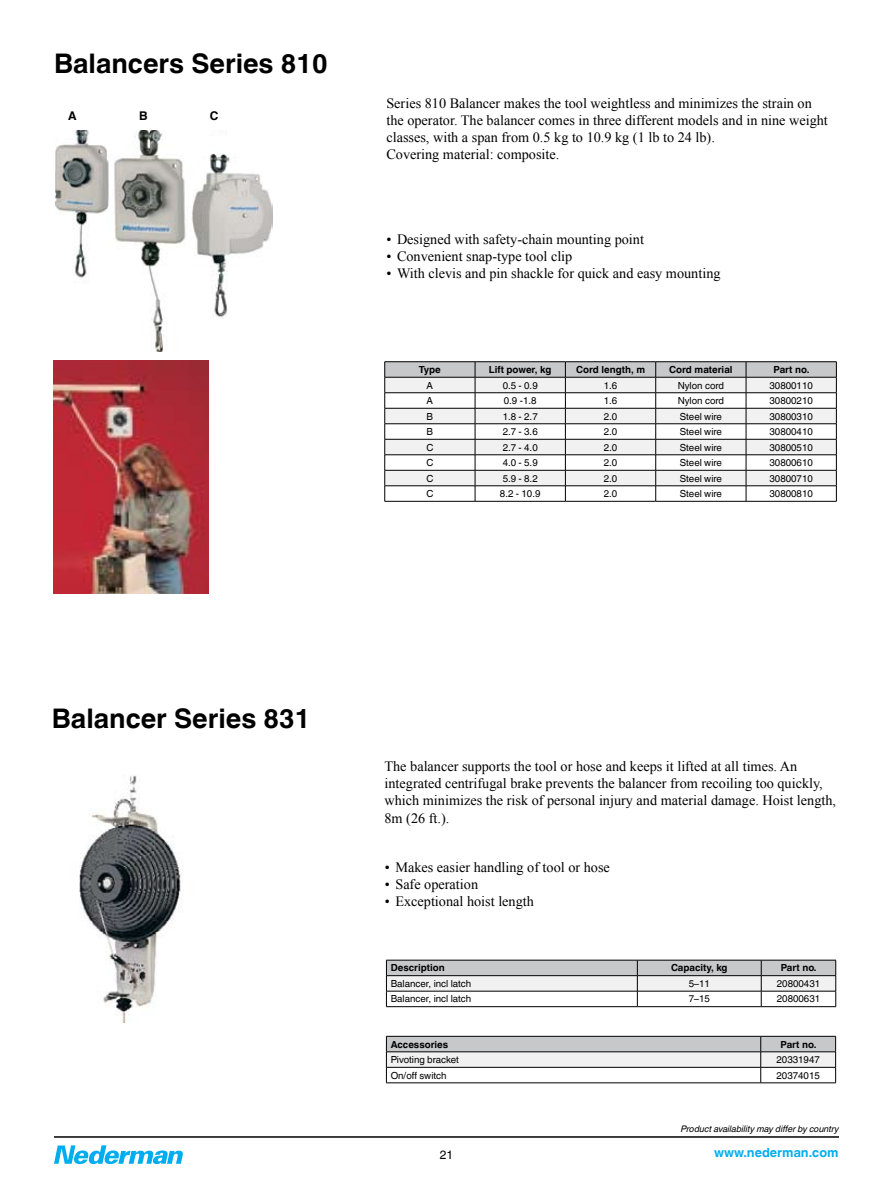
<style>
.page{position:relative;width:893px;height:1191px;background:#fff}
.page>*{position:absolute;margin:0;border:0;box-sizing:border-box;transform-origin:0 0}
.t1{font:700 27px "Helvetica Linotype";color:#000}
.t2{font:14.25px/17.1px "Times New Roman WGL";color:#000}
.t3{font:700 12.75px "Helvetica Linotype";color:#00aeef}
.t4{font:700 12px "Helvetica Linotype";color:#000}
.t5{font:12px "Helvetica Linotype";color:#000}
.t6{font:9.75px "Helvetica Linotype";color:#000}
.t7{font:700 9.75px "Helvetica Linotype";color:#000}
.t8{font:italic 9px "Helvetica Linotype";color:#000}
</style>
<div class="page">
<svg style="left:54px;top:1145px;width:129px;height:19px"></svg>
<hr style="left:54px;top:1136px;width:785px;height:1px;background:#000">
<img style="left:56px;top:131px;width:217px;height:221px">
<img style="left:79px;top:775px;width:102px;height:247px">
<img style="left:53px;top:361px;width:155px;height:232px">
<hr style="left:386px;top:1006px;width:251px;height:1px;background:#000">
<hr style="left:637px;top:1006px;width:124px;height:1px;background:#000">
<hr style="left:761px;top:1006px;width:75px;height:1px;background:#000">
<svg style="left:386px;top:960px;width:450px;height:46px"></svg>
<hr style="left:386px;top:975px;width:251px;height:1px;background:#000">
<hr style="left:637px;top:975px;width:124px;height:1px;background:#000">
<hr style="left:761px;top:975px;width:75px;height:1px;background:#000">
<hr style="left:386px;top:1082px;width:375px;height:1px;background:#000">
<hr style="left:761px;top:1082px;width:75px;height:1px;background:#000">
<svg style="left:386px;top:1036px;width:450px;height:46px"></svg>
<hr style="left:386px;top:1051px;width:375px;height:1px;background:#000">
<hr style="left:761px;top:1051px;width:75px;height:1px;background:#000">
<hr style="left:385px;top:501px;width:90px;height:1px;background:#000">
<hr style="left:475px;top:501px;width:90px;height:1px;background:#000">
<hr style="left:565px;top:501px;width:91px;height:1px;background:#000">
<hr style="left:656px;top:501px;width:90px;height:1px;background:#000">
<hr style="left:746px;top:501px;width:91px;height:1px;background:#000">
<hr style="left:385px;top:361px;width:90px;height:1px;background:#000">
<hr style="left:475px;top:361px;width:90px;height:1px;background:#000">
<hr style="left:565px;top:361px;width:91px;height:1px;background:#000">
<hr style="left:656px;top:361px;width:90px;height:1px;background:#000">
<hr style="left:746px;top:361px;width:91px;height:1px;background:#000">
<svg style="left:384px;top:362px;width:453px;height:139px"></svg>
<hr style="left:385px;top:377px;width:90px;height:1px;background:#000">
<hr style="left:475px;top:377px;width:90px;height:1px;background:#000">
<hr style="left:565px;top:377px;width:91px;height:1px;background:#000">
<hr style="left:656px;top:377px;width:90px;height:1px;background:#000">
<hr style="left:746px;top:377px;width:91px;height:1px;background:#000">
<h1 class="t1" style="left:54px;top:48px;width:275px">Balancers Series 810</h1>
<p class="t4" style="left:68px;top:109px;width:10px">A</p>
<p class="t4" style="left:139px;top:109px;width:10px">B</p>
<p class="t4" style="left:210px;top:109px;width:10px">C</p>
<p class="t2" style="left:386px;top:94px;width:443px">Series 810 Balancer makes the tool weightless and minimizes the strain on the operator. The balancer comes in three different models and in nine weight classes, with a span from 0.5 kg to 10.9 kg (1 lb to 24 lb).<br>Covering material: composite.</p>
<p class="t2" style="left:386px;top:230px;width:259px">• Designed with safety-chain mounting point</p>
<p class="t2" style="left:386px;top:247px;width:187px">• Convenient snap-type tool clip</p>
<p class="t2" style="left:386px;top:264px;width:336px">• With clevis and pin shackle for quick and easy mounting</p>
<p class="t7" style="left:419px;top:364px;width:23px">Type</p>
<p class="t7" style="left:489px;top:364px;width:64px">Lift power, kg</p>
<p class="t7" style="left:576px;top:364px;width:70px">Cord length, m</p>
<p class="t7" style="left:669px;top:364px;width:65px">Cord material</p>
<p class="t7" style="left:774px;top:364px;width:37px">Part no.</p>
<p class="t6" style="left:427px;top:379px;width:8px">A</p>
<p class="t6" style="left:503px;top:379px;width:37px">0.5 - 0.9</p>
<p class="t6" style="left:604px;top:379px;width:15px">1.6</p>
<p class="t6" style="left:678px;top:379px;width:48px">Nylon cord</p>
<p class="t6" style="left:769px;top:379px;width:45px">30800110</p>
<p class="t6" style="left:427px;top:395px;width:8px">A</p>
<p class="t6" style="left:504px;top:395px;width:34px">0.9 -1.8</p>
<p class="t6" style="left:604px;top:395px;width:15px">1.6</p>
<p class="t6" style="left:678px;top:395px;width:48px">Nylon cord</p>
<p class="t6" style="left:769px;top:395px;width:45px">30800210</p>
<p class="t6" style="left:427px;top:410px;width:8px">B</p>
<p class="t6" style="left:503px;top:410px;width:37px">1.8 - 2.7</p>
<p class="t6" style="left:604px;top:410px;width:15px">2.0</p>
<p class="t6" style="left:680px;top:410px;width:44px">Steel wire</p>
<p class="t6" style="left:769px;top:410px;width:45px">30800310</p>
<p class="t6" style="left:427px;top:426px;width:8px">B</p>
<p class="t6" style="left:503px;top:426px;width:37px">2.7 - 3.6</p>
<p class="t6" style="left:604px;top:426px;width:15px">2.0</p>
<p class="t6" style="left:680px;top:426px;width:44px">Steel wire</p>
<p class="t6" style="left:769px;top:426px;width:45px">30800410</p>
<p class="t6" style="left:426px;top:441px;width:9px">C</p>
<p class="t6" style="left:503px;top:441px;width:37px">2.7 - 4.0</p>
<p class="t6" style="left:604px;top:441px;width:15px">2.0</p>
<p class="t6" style="left:680px;top:441px;width:44px">Steel wire</p>
<p class="t6" style="left:769px;top:441px;width:45px">30800510</p>
<p class="t6" style="left:426px;top:457px;width:9px">C</p>
<p class="t6" style="left:503px;top:457px;width:37px">4.0 - 5.9</p>
<p class="t6" style="left:604px;top:457px;width:15px">2.0</p>
<p class="t6" style="left:680px;top:457px;width:44px">Steel wire</p>
<p class="t6" style="left:769px;top:457px;width:45px">30800610</p>
<p class="t6" style="left:426px;top:472px;width:9px">C</p>
<p class="t6" style="left:503px;top:472px;width:37px">5.9 - 8.2</p>
<p class="t6" style="left:604px;top:472px;width:15px">2.0</p>
<p class="t6" style="left:680px;top:472px;width:44px">Steel wire</p>
<p class="t6" style="left:769px;top:472px;width:45px">30800710</p>
<p class="t6" style="left:426px;top:488px;width:9px">C</p>
<p class="t6" style="left:500px;top:488px;width:42px">8.2 - 10.9</p>
<p class="t6" style="left:604px;top:488px;width:15px">2.0</p>
<p class="t6" style="left:680px;top:488px;width:44px">Steel wire</p>
<p class="t6" style="left:769px;top:488px;width:45px">30800810</p>
<h1 class="t1" style="left:52px;top:702px;width:260px">Balancer Series 831</h1>
<p class="t2" style="left:384px;top:757px;width:453px">The balancer supports the tool or hose and keeps it lifted at all times. An integrated centrifugal brake prevents the balancer from recoiling too quickly, which minimizes the risk of personal injury and material damage. Hoist length, 8m (26 ft.).</p>
<p class="t2" style="left:385px;top:858px;width:227px">• Makes easier handling of tool or hose</p>
<p class="t2" style="left:385px;top:875px;width:95px">• Safe operation</p>
<p class="t2" style="left:385px;top:892px;width:151px">• Exceptional hoist length</p>
<p class="t7" style="left:391px;top:962px;width:56px">Description</p>
<p class="t7" style="left:671px;top:962px;width:58px">Capacity, kg</p>
<p class="t7" style="left:781px;top:962px;width:37px">Part no.</p>
<p class="t6" style="left:391px;top:977px;width:82px">Balancer, incl latch</p>
<p class="t6" style="left:689px;top:977px;width:23px">5–11</p>
<p class="t6" style="left:777px;top:977px;width:45px">20800431</p>
<p class="t6" style="left:391px;top:993px;width:82px">Balancer, incl latch</p>
<p class="t6" style="left:689px;top:993px;width:23px">7–15</p>
<p class="t6" style="left:777px;top:993px;width:45px">20800631</p>
<p class="t7" style="left:391px;top:1038px;width:59px">Accessories</p>
<p class="t7" style="left:781px;top:1038px;width:37px">Part no.</p>
<p class="t6" style="left:391px;top:1054px;width:70px">Pivoting bracket</p>
<p class="t6" style="left:776px;top:1054px;width:45px">20331947</p>
<p class="t6" style="left:391px;top:1069px;width:57px">On/off switch</p>
<p class="t6" style="left:776px;top:1069px;width:45px">20374015</p>
<p class="t8" style="left:681px;top:1123px;width:160px">Product availability may differ by country</p>
<p class="t5" style="left:440px;top:1147px;width:15px">21</p>
<p class="t3" style="left:714px;top:1145px;width:126px">www.nederman.com</p>
</div>
